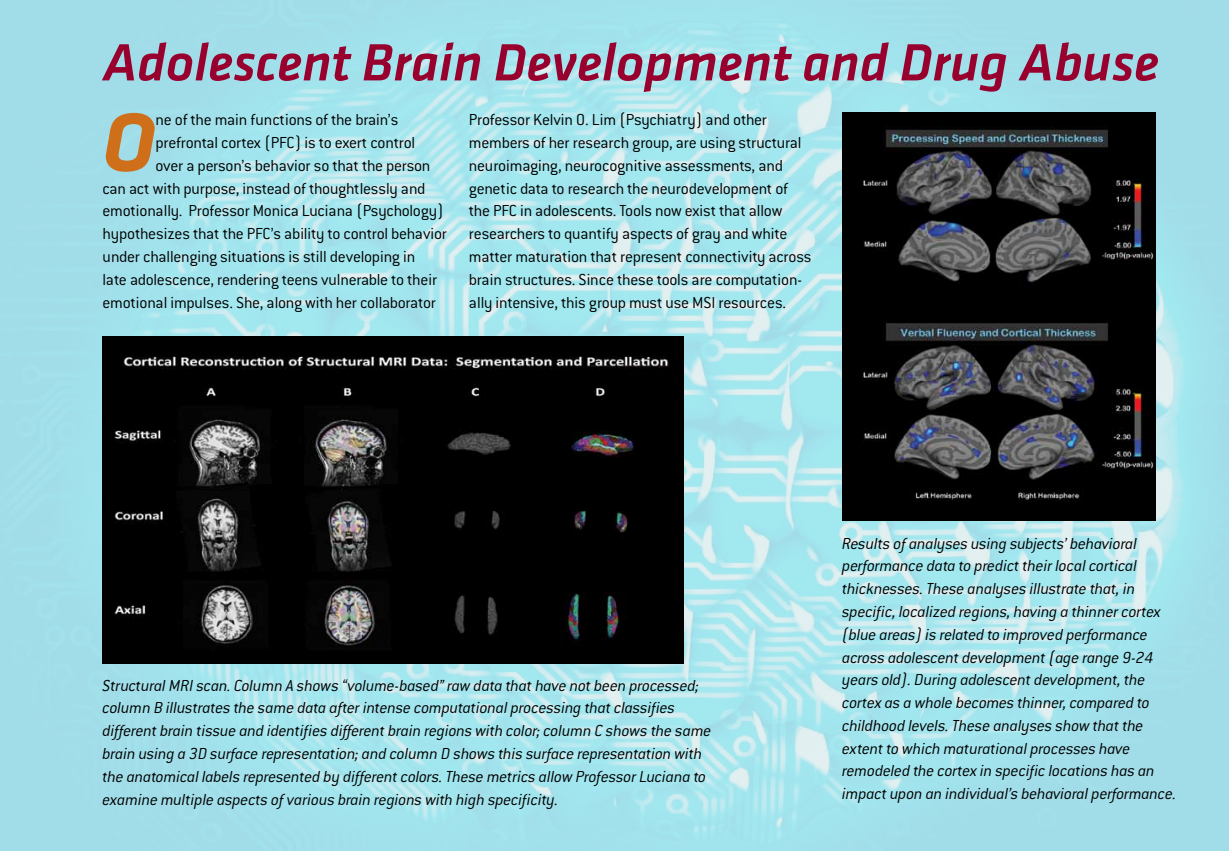
<style>
.page{position:relative;width:1229px;height:851px;background:#fff}
.page>*{position:absolute;margin:0;border:0;box-sizing:border-box;transform-origin:0 0}
.t1{font:italic 700 85.75px "Klavika";color:#d06f1a}
.t2{font:italic 500 54.25px "Klavika";color:#98002e}
.t3{font:italic 300 17.5px/22.8px "Conduit ITC";letter-spacing:-.015em;color:#000}
.t4{font:300 17.5px/22.8px "Conduit ITC";color:#000}
</style>
<div class="page">
<img style="left:0;top:0;width:1228px;height:850px">
<img style="left:103px;top:337px;width:580px;height:326px">
<img style="left:842px;top:112px;width:313px;height:409px">
<h2 class="t2" style="left:103px;top:33px;width:1058px">Adolescent Brain Development and Drug Abuse</h2>
<h1 class="t1" style="left:103px;top:96px;width:54px">O</h1>
<p class="t4" style="left:155px;top:108px;width:244px">ne of the main functions of the brain’s</p>
<p class="t4" style="left:155px;top:131px;width:261px">prefrontal cortex (PFC ) is to exert control</p>
<p class="t4" style="left:155px;top:154px;width:276px">over a person’s behavior so that the person</p>
<p class="t4" style="left:103px;top:176px;width:324px">can act with purpose, instead of thoughtlessly and</p>
<p class="t4" style="left:103px;top:199px;width:343px">emotionally. Professor Monica Luciana (Psychology)</p>
<p class="t4" style="left:103px;top:222px;width:346px">hypothesizes that the PFC’s ability to control behavior</p>
<p class="t4" style="left:103px;top:245px;width:314px">under challenging situations is still developing in</p>
<p class="t4" style="left:103px;top:267px;width:336px">late adolescence, rendering teens vulnerable to their</p>
<p class="t4" style="left:103px;top:290px;width:335px">emotional impulses. She, along with her collaborator</p>
<p class="t4" style="left:469px;top:108px;width:344px">Professor Kelvin O. Lim (Psychiatry) and other members of her research group, are using structural neuroimaging, neurocognitive assessments, and genetic data to research the neurodevelopment of the PFC in adolescents. Tools now exist that allow researchers to quantify aspects of gray and white matter maturation that represent connectivity across brain structures. Since these tools are computation&shy;ally intensive, this group must use MSI resources.</p>
<p class="t3" style="left:103px;top:673px;width:610px">Structural MRI scan. Column A shows “volume-based” raw data that have not been processed; column B illustrates the same data after intense computational processing that classifies different brain tissue and identifies different brain regions with color; column C shows the same brain using a 3D surface representation; and column D shows this surface representation with the anatomical labels represented by different colors. These metrics allow Professor Luciana to examine multiple aspects of various brain regions with high specificity.</p>
<p class="t3" style="left:842px;top:531px;width:335px">Results of analyses using subjects’ behavioral performance data to predict their local cortical thicknesses. These analyses illustrate that, in specific, localized regions, having a thinner cortex (blue areas) is related to improved performance across adolescent development (age range 9-24 years old). During adolescent development, the cortex as a whole becomes thinner, compared to childhood levels. These analyses show that the extent to which maturational processes have remodeled the cortex in specific locations has an impact upon an individual’s behavioral performance.</p>
</div>
